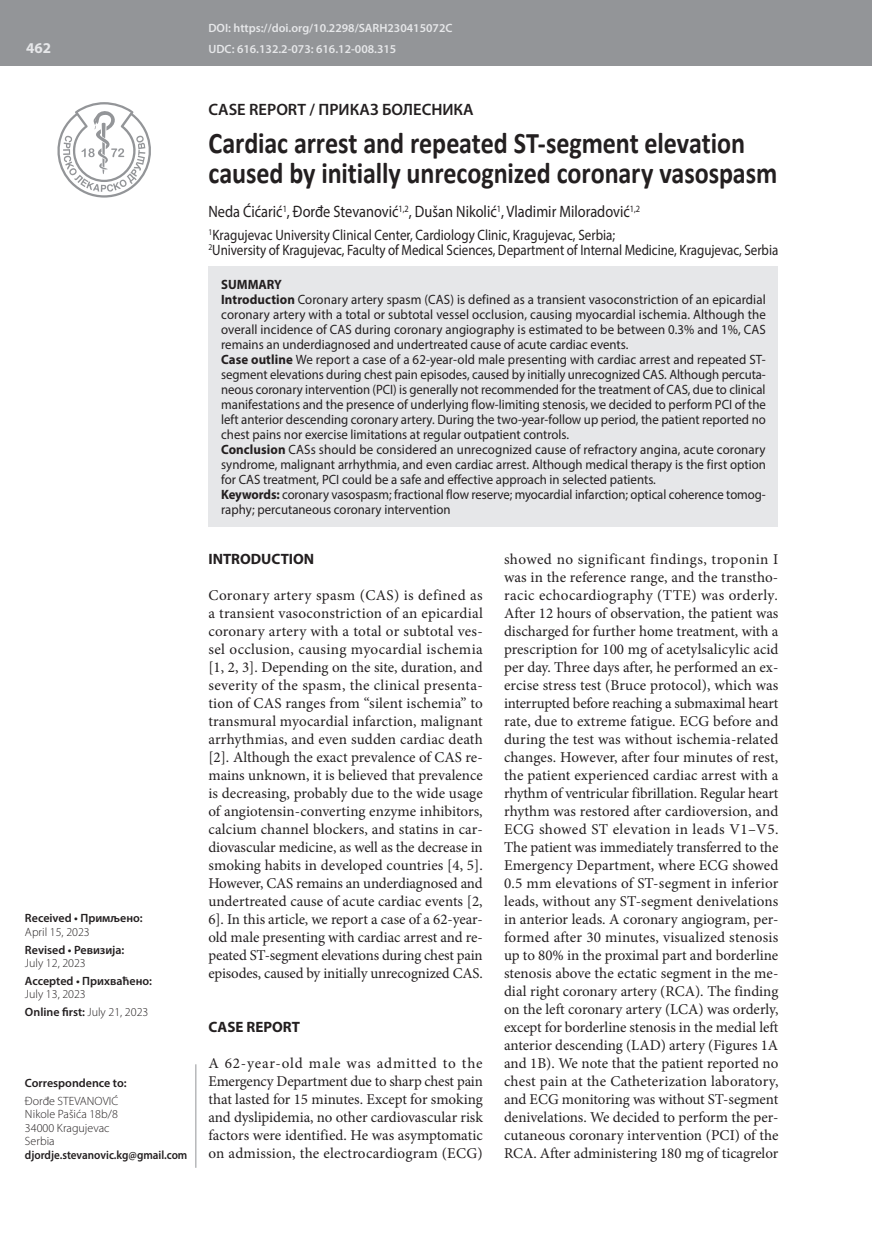
<style>
.page{position:relative;width:872px;height:1234px;background:#fff}
.page>*{position:absolute;margin:0;border:0;box-sizing:border-box;transform-origin:0 0}
.t1{font:700 30px/30px "Calibri";letter-spacing:-.005em;color:#231f20;scale:.87 1}
.t2{font:16.5px "Myriad Pro";color:#231f20;scale:.87 1}
.t3{font:600 16.5px "Myriad Pro";color:#231f20}
.t4{font:15px/18px "Minion Pro";letter-spacing:-.005em;color:#231f20;text-align:justify}
.t5{font:15px/15.8px "Myriad Pro";letter-spacing:-.005em;color:#231f20;scale:.87 1}
.t6{font:700 15px "Myriad Pro";color:#231f20}
.t7{font:700 15px "Myriad Pro";color:#e6e7e9}
.t8{font:13.5px/15px "Myriad Pro";color:#231f20;scale:.96 1}
.t9{font:300 12px/13.5px "Myriad Pro";color:#231f20}
.t10{font:600 12px/21.3px "Myriad Pro";color:#e6e7e9}
.t11{font:600 12px "Myriad Pro";color:#231f20}
.t12{font:600 12px "Myriad Pro";color:#231f20;scale:.93 1}
.s1{font-weight:600}
.s2{font-weight:700}
.s3{font-style:italic}
</style>
<div class="page">
<hr style="left:196px;top:1064px;width:1px;height:103px;background:#939598">
<div style="left:0;top:0;width:872px;height:66px;background:#939598"></div>
<div style="left:208px;top:266px;width:570px;height:261px;background:#e6e7e9"></div>
<svg style="left:57px;top:102px;width:94px;height:95px"></svg>
<p class="t7" style="left:26px;top:38px;width:26px">462</p>
<p class="t11" style="left:25px;top:910px;width:119px">Received • Примљено:</p>
<p class="t9" style="left:25px;top:924px;width:66px">April 15, 2023</p>
<p class="t11" style="left:25px;top:941px;width:101px">Revised • Ревизија:</p>
<p class="t9" style="left:25px;top:956px;width:62px">July 12, 2023</p>
<p class="t11" style="left:25px;top:972px;width:129px">Accepted • Прихваћено:</p>
<p class="t9" style="left:25px;top:985px;width:125px;line-height:17.7px">July 13, 2023<br><span class="s1">Online first:</span> July 21, 2023</p>
<p class="t11" style="left:25px;top:1074px;width:103px">Correspondence to:</p>
<p class="t9" style="left:25px;top:1093px;width:95px">Đorđe STEVANOVIĆ<br>Nikole Pašića 18b/8<br>34000 Kragujevac<br>Serbia</p>
<p class="t12" style="left:25px;top:1146px;width:176px">djordje.stevanovic.kg@gmail.com</p>
<p class="t10" style="left:208px;top:17px;width:245px">DOI: https://doi.org/10.2298/SARH230415072C<br>UDC: 616.132.2-073: 616.12-008.315</p>
<p class="t3" style="left:208px;top:98px;width:267px">CASE REPORT / ПРИКАЗ БОЛЕСНИКА</p>
<h1 class="t1" style="left:208px;top:128px;width:655px">Cardiac arrest and repeated ST-segment elevation caused by initially unrecognized coronary vasospasm</h1>
<p class="t2" style="left:208px;top:202px;width:498px">Neda Ćićarić<sup>1</sup>, Đorđe Stevanović<sup>1,2</sup>, Dušan Nikolić<sup>1</sup>, Vladimir Miloradović<sup>1,2</sup></p>
<p class="t5" style="left:208px;top:226px;width:656px"><sup>1</sup>Kragujevac University Clinical Center, Cardiology Clinic, Kragujevac, Serbia;<br><sup>2</sup>University of Kragujevac, Faculty of Medical Sciences, Department of Internal Medicine, Kragujevac, Serbia</p>
<p class="t8" style="left:221px;top:277px;width:569px"><span class="s2">SUMMARY<br>Introduction</span> Coronary artery spasm (CAS) is defined as a transient vasoconstriction of an epicardial coronary artery with a total or subtotal vessel occlusion, causing myocardial ischemia. Although the overall incidence of CAS during coronary angiography is estimated to be between 0.3% and 1%, CAS remains an underdiagnosed and undertreated cause of acute cardiac events.<br><span class="s2">Case outline</span> We report a case of a 62-year-old male presenting with cardiac arrest and repeated ST&shy;segment elevations during chest pain episodes, caused by initially unrecognized CAS. Although percuta&shy;neous coronary intervention (PCI) is generally not recommended for the treatment of CAS, due to clinical manifestations and the presence of underlying flow-limiting stenosis, we decided to perform PCI of the left anterior descending coronary artery. During the two-year-follow up period, the patient reported no chest pains nor exercise limitations at regular outpatient controls.<br><span class="s2">Conclusion</span> CASs should be considered an unrecognized cause of refractory angina, acute coronary syndrome, malignant arrhythmia, and even cardiac arrest. Although medical therapy is the first option for CAS treatment, PCI could be a safe and effective approach in selected patients.<br><span class="s2">Keywords:</span> coronary vasospasm; fractional flow reserve; myocardial infarction; optical coherence tomog&shy;raphy; percutaneous coronary intervention</p>
<p class="t6" style="left:208px;top:549px;width:107px">INTRODUCTION</p>
<p class="t4" style="left:208px;top:586px;width:276px">Coronary artery spasm (CAS) is defined as a transient vasoconstriction of an epicardial coronary artery with a total or subtotal ves&shy;sel occlusion, causing myocardial ischemia [1, 2, 3]. Depending on the site, duration, and severity of the spasm, the clinical presenta&shy;tion of CAS ranges from “silent ischemia” to transmural myocardial infarction, malignant arrhythmias, and even sudden cardiac death [2]. Although the exact prevalence of CAS re&shy;mains unknown, it is believed that prevalence is decreasing, probably due to the wide usage of angiotensin-converting enzyme inhibitors, calcium channel blockers, and statins in car&shy;diovascular medicine, as well as the decrease in smoking habits in developed countries [4, 5].<br>However, CAS remains an underdiagnosed and undertreated cause of acute cardiac events [2, 6]. In this article, we report a case of a 62-year&shy;old male presenting with cardiac arrest and re&shy;peated ST-segment elevations during chest pain episodes, caused by initially unrecognized CAS.</p>
<p class="t6" style="left:208px;top:1017px;width:93px">CASE REPORT</p>
<p class="t4" style="left:208px;top:1054px;width:276px">A 62-year-old male was admitted to the Emergency Department due to sharp chest pain that lasted for 15 minutes. Except for smoking and dyslipidemia, no other cardiovascular risk factors were identified. He was asymptomatic on admission, the electrocardiogram (ECG)</p>
<p class="t4" style="left:504px;top:550px;width:276px">showed no significant findings, troponin I was in the reference range, and the transtho&shy;racic echocardiography (TTE) was orderly<span class="s3">.<br></span>After 12 hours of observation, the patient was discharged for further home treatment, with a prescription for 100 mg of acetylsalicylic acid per day. Three days after, he performed an ex&shy;ercise stress test (Bruce protocol), which was interrupted before reaching a submaximal heart rate, due to extreme fatigue. ECG before and during the test was without ischemia-related changes. However, after four minutes of rest, the patient experienced cardiac arrest with a rhythm of ventricular fibrillation. Regular heart rhythm was restored after cardioversion, and ECG showed ST elevation in leads V1–V5.<br>The patient was immediately transferred to the Emergency Department, where ECG showed 0.5 mm elevations of ST-segment in inferior leads, without any ST-segment denivelations in anterior leads. A coronary angiogram, per&shy;formed after 30 minutes, visualized stenosis up to 80% in the proximal part and borderline stenosis above the ectatic segment in the me&shy;dial right coronary artery (RCA). The finding on the left coronary artery (LCA) was orderly, except for borderline stenosis in the medial left anterior descending (LAD) artery (Figures 1A and 1B). We note that the patient reported no chest pain at the Catheterization laboratory, and ECG monitoring was without ST-segment denivelations. We decided to perform the per&shy;cutaneous coronary intervention (PCI) of the RCA. After administering 180 mg of ticagrelor</p>
</div>
